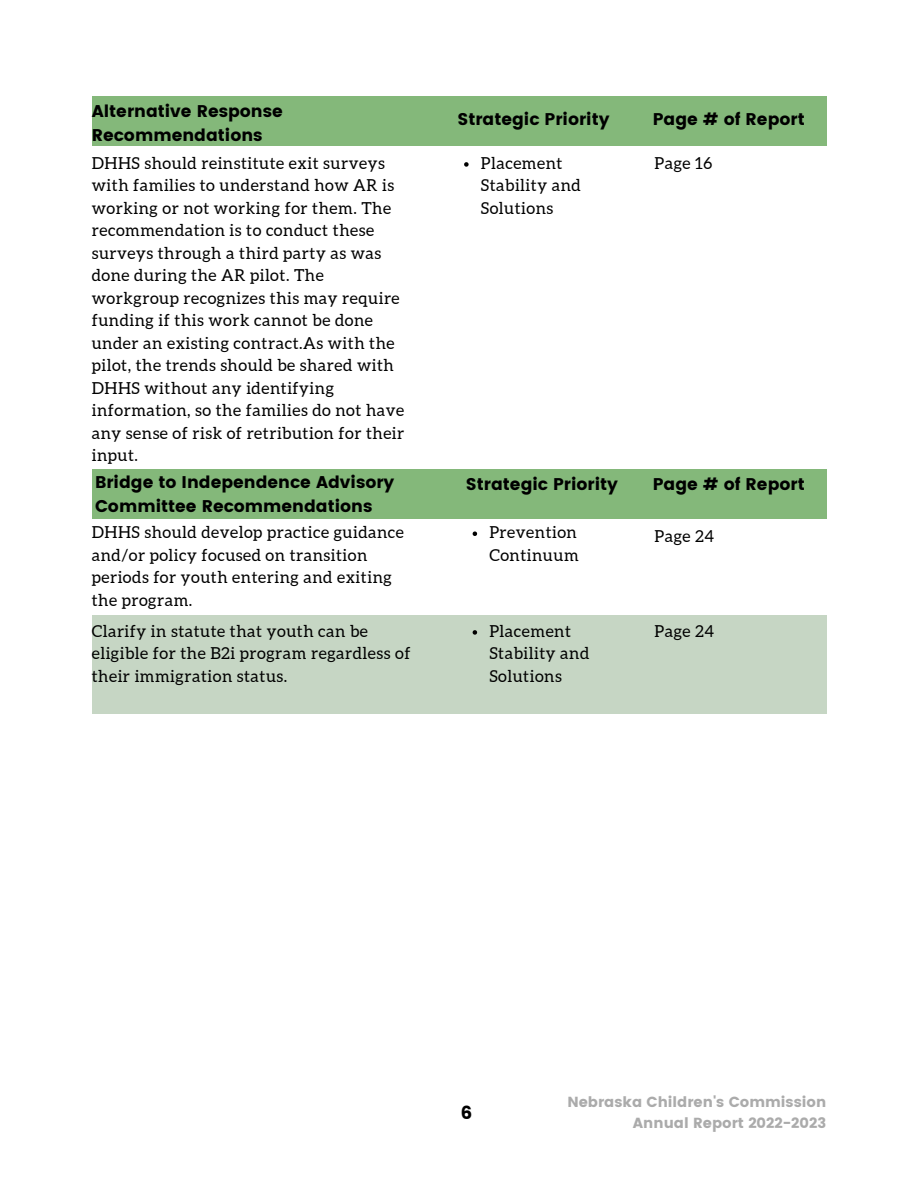
<style>
.page{position:relative;width:918px;height:1188px;background:#fff}
.page>*{position:absolute;margin:0;border:0;box-sizing:border-box;transform-origin:0 0}
.t1{font:18px "Poppins";color:#000}
.t2{font:16.95px/23.7px "Poppins";color:#000}
.t3{font:16.5px/22.5px "Aleo";letter-spacing:.03em;color:#000}
.t4{font:14.55px "Poppins";color:#ababab}
</style>
<div class="page">
<div style="left:92px;top:469px;width:734px;height:50px;background:#84b87a"></div>
<div style="left:92px;top:615px;width:734px;height:99px;background:#c6d6c4"></div>
<svg style="left:473px;top:630px;width:4px;height:5px"></svg>
<svg style="left:473px;top:531px;width:4px;height:5px"></svg>
<div style="left:92px;top:96px;width:734px;height:50px;background:#84b87a"></div>
<svg style="left:464px;top:162px;width:5px;height:5px"></svg>
<p class="t2" style="left:92px;top:99px;width:193px">Alternative Response<br>Recommendations</p>
<p class="t2" style="left:457px;top:108px;width:154px">Strategic Priority</p>
<p class="t2" style="left:653px;top:108px;width:153px">Page # of Report</p>
<p class="t3" style="left:92px;top:152px;width:314px">DHHS should reinstitute exit surveys with families to understand how AR is working or not working for them. The recommendation is to conduct these surveys through a third party as was done during the AR pilot. The workgroup recognizes this may require funding if this work cannot be done under an existing contract.As with the pilot, the trends should be shared with DHHS without any identifying information, so the families do not have any sense of risk of retribution for their input.</p>
<p class="t3" style="left:481px;top:152px;width:101px">Placement<br>Stability and<br>Solutions</p>
<p class="t3" style="left:655px;top:152px;width:59px">Page 16</p>
<p class="t2" style="left:95px;top:471px;width:301px">Bridge to Independence Advisory<br>Committee Recommendations</p>
<p class="t2" style="left:466px;top:473px;width:154px">Strategic Priority</p>
<p class="t2" style="left:653px;top:473px;width:153px">Page # of Report</p>
<p class="t3" style="left:92px;top:521px;width:314px">DHHS should develop practice guidance and/or policy focused on transition periods for youth entering and exiting the program.</p>
<p class="t3" style="left:92px;top:620px;width:320px">Clarify in statute that youth can be eligible for the B2i program regardless of their immigration status.</p>
<p class="t3" style="left:489px;top:521px;width:91px">Prevention<br>Continuum</p>
<p class="t3" style="left:489px;top:620px;width:101px">Placement<br>Stability and<br>Solutions</p>
<p class="t3" style="left:655px;top:525px;width:61px">Page 24</p>
<p class="t3" style="left:655px;top:620px;width:61px">Page 24</p>
<p class="t1" style="left:461px;top:1103px;width:13px">6</p>
<p class="t4" style="left:567px;top:1094px;width:260px">Nebraska Children's Commission</p>
<p class="t4" style="left:633px;top:1114px;width:195px">Annual Report 2022-2023</p>
</div>
